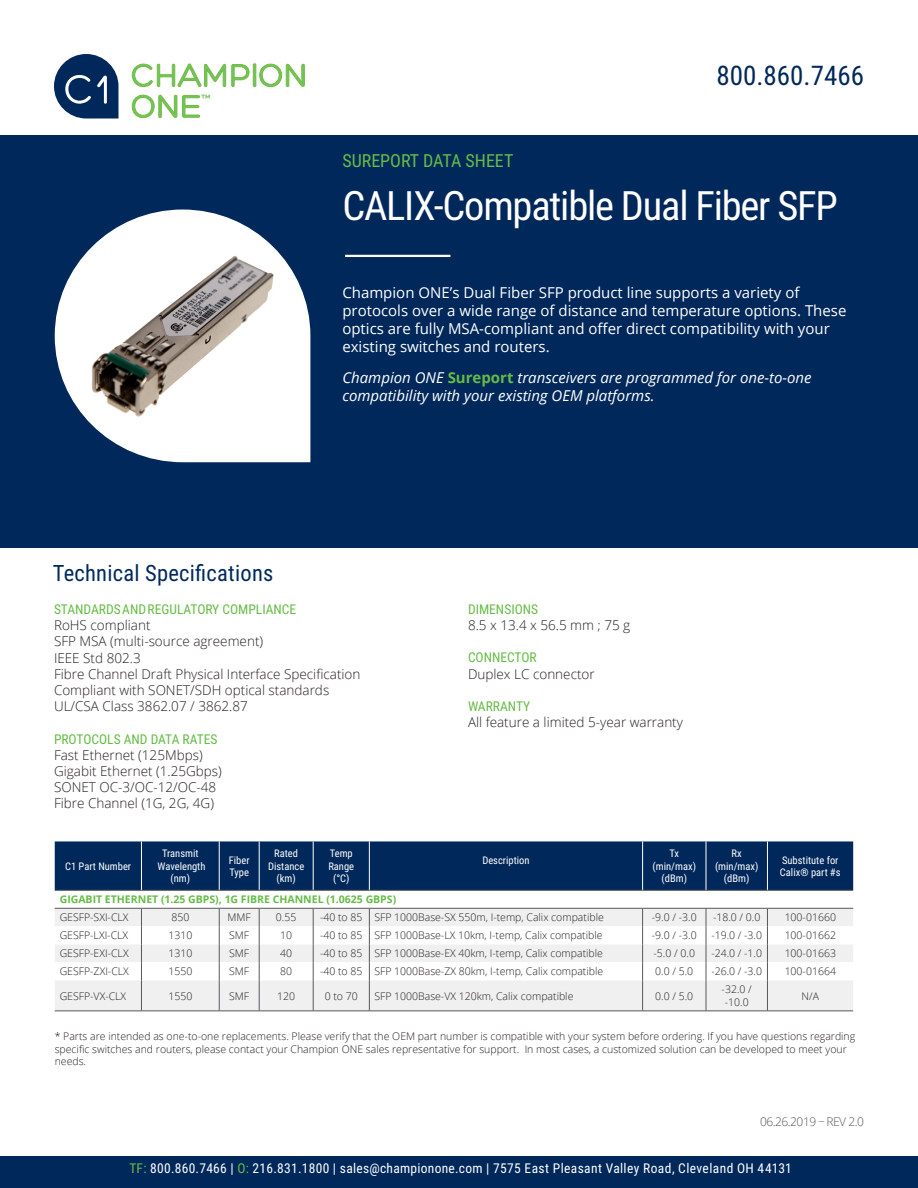
<style>
.page{position:relative;width:918px;height:1188px;background:#fff}
.page>*{position:absolute;margin:0;border:0;box-sizing:border-box;transform-origin:0 0}
.t1{font:40.5px "Roboto Condensed";letter-spacing:-.03em;color:#fff}
.t2{font:27px "Roboto Condensed";color:#00285b}
.t3{font:22.5px "Roboto Condensed";letter-spacing:.01em;color:#00285b}
.t4{font:18px "Roboto Condensed";color:#65bc46}
.Intro_Challenge_Text{font:15px/18px "Open Sans";color:#fff}
.Intro_Challenge_Text-2{font:italic 15px/18px "Open Sans";color:#fff}
.t5{font:300 13.5px "Open Sans";color:#231f20}
.t6{font:13.5px "Roboto Condensed";letter-spacing:.02em;color:#fff}
.t7{font:13.5px "Roboto Condensed";color:#65bc46}
.t8{font:300 12px "Open Sans";letter-spacing:-.04em;color:#57585a}
.t9{font:300 10.5px/12.6px "Open Sans";color:#231f20;text-align:center}
.t10{font:10.5px/12.6px "Roboto Condensed";color:#fff;text-align:center}
.t11{font:700 10.5px "Open Sans";color:#65bc46}
.s1{font-weight:700;font-style:normal;color:#65bc46}
.s2{color:#65bc46}
</style>
<div class="page">
<svg style="left:132px;top:63px;width:173px;height:24px"></svg>
<svg style="left:132px;top:94px;width:78px;height:24px"></svg>
<svg style="left:54px;top:54px;width:65px;height:65px"></svg>
<div style="left:0;top:135px;width:918px;height:413px;background:#00285b"></div>
<svg style="left:55px;top:210px;width:255px;height:252px;fill:#fff"></svg>
<hr style="left:345px;top:255px;width:105px;height:2px;background:#fff">
<div style="left:0;top:1157px;width:918px;height:31px;background:#00285b"></div>
<img style="left:89px;top:252px;width:187px;height:168px">
<div style="left:55px;top:841px;width:798px;height:49px;background:#00285b"></div>
<div style="left:55px;top:980px;width:798px;height:31px;background:#f0f0f1"></div>
<hr style="left:141px;top:841px;width:1px;height:49px;background:#fff">
<hr style="left:219px;top:841px;width:1px;height:49px;background:#fff">
<hr style="left:259px;top:841px;width:1px;height:49px;background:#fff">
<hr style="left:313px;top:841px;width:1px;height:49px;background:#fff">
<hr style="left:369px;top:841px;width:1px;height:49px;background:#fff">
<hr style="left:642px;top:841px;width:1px;height:49px;background:#fff">
<hr style="left:706px;top:841px;width:1px;height:49px;background:#fff">
<hr style="left:767px;top:841px;width:1px;height:49px;background:#fff">
<hr style="left:55px;top:890px;width:86px;height:1px;background:#57585a">
<hr style="left:141px;top:890px;width:78px;height:1px;background:#57585a">
<hr style="left:219px;top:890px;width:40px;height:1px;background:#57585a">
<hr style="left:259px;top:890px;width:54px;height:1px;background:#57585a">
<hr style="left:313px;top:890px;width:56px;height:1px;background:#57585a">
<hr style="left:369px;top:890px;width:274px;height:1px;background:#57585a">
<hr style="left:643px;top:890px;width:63px;height:1px;background:#57585a">
<hr style="left:706px;top:890px;width:61px;height:1px;background:#57585a">
<hr style="left:767px;top:890px;width:86px;height:1px;background:#57585a">
<svg style="left:55px;top:908px;width:798px;height:72px"></svg>
<hr style="left:141px;top:980px;width:1px;height:31px;background:#57585a">
<hr style="left:219px;top:980px;width:1px;height:31px;background:#57585a">
<hr style="left:259px;top:980px;width:1px;height:31px;background:#57585a">
<hr style="left:313px;top:980px;width:1px;height:31px;background:#57585a">
<hr style="left:369px;top:980px;width:1px;height:31px;background:#57585a">
<hr style="left:642px;top:980px;width:1px;height:31px;background:#57585a">
<hr style="left:706px;top:980px;width:1px;height:31px;background:#57585a">
<hr style="left:767px;top:980px;width:1px;height:31px;background:#57585a">
<hr style="left:55px;top:1011px;width:86px;height:1px;background:#57585a">
<hr style="left:141px;top:1011px;width:78px;height:1px;background:#57585a">
<hr style="left:219px;top:1011px;width:40px;height:1px;background:#57585a">
<hr style="left:259px;top:1011px;width:54px;height:1px;background:#57585a">
<hr style="left:313px;top:1011px;width:56px;height:1px;background:#57585a">
<hr style="left:369px;top:1011px;width:274px;height:1px;background:#57585a">
<hr style="left:643px;top:1011px;width:63px;height:1px;background:#57585a">
<hr style="left:706px;top:1011px;width:61px;height:1px;background:#57585a">
<hr style="left:767px;top:1011px;width:86px;height:1px;background:#57585a">
<p class="t4" style="left:342px;top:148px;width:173px">SUREPORT DATA SHEET</p>
<h2 class="t2" style="left:717px;top:56px;width:149px">800.860.7466</h2>
<p class="t1" style="left:342px;top:178px;width:497px">CALIX-Compatible Dual Fiber SFP</p>
<p class="t3" style="left:53px;top:557px;width:222px">Technical Specifications</p>
<p class="Intro_Challenge_Text" style="left:342px;top:283px;width:506px">Champion ONE’s Dual Fiber SFP product line supports a variety of protocols over a wide range of distance and temperature options. These optics are fully MSA-compliant and offer direct compatibility with your existing switches and routers.</p>
<p class="Intro_Challenge_Text-2" style="left:342px;top:369px;width:471px">Champion ONE <span class="s1">Sureport</span> transceivers are programmed for one-to-one compatibility with your existing OEM platforms.</p>
<p class="t7" style="left:54px;top:600px;width:244px">STANDARDS AND REGULATORY COMPLIANCE</p>
<p class="t5" style="left:54px;top:616px;width:98px">RoHS compliant</p>
<p class="t5" style="left:54px;top:632px;width:211px">SFP MSA (multi-source agreement)</p>
<p class="t5" style="left:54px;top:649px;width:88px">IEEE Std 802.3</p>
<p class="t5" style="left:54px;top:665px;width:308px">Fibre Channel Draft Physical Interface Specification</p>
<p class="t5" style="left:54px;top:681px;width:277px">Compliant with SONET/SDH optical standards</p>
<p class="t5" style="left:54px;top:697px;width:195px">UL/CSA Class 3862.07 / 3862.87</p>
<p class="t7" style="left:54px;top:729px;width:165px">PROTOCOLS AND DATA RATES</p>
<p class="t5" style="left:54px;top:746px;width:150px">Fast Ethernet (125Mbps)</p>
<p class="t5" style="left:54px;top:762px;width:169px">Gigabit Ethernet (1.25Gbps)</p>
<p class="t5" style="left:54px;top:778px;width:164px">SONET OC-3/OC-12/OC-48</p>
<p class="t5" style="left:54px;top:794px;width:162px">Fibre Channel (1G, 2G, 4G)</p>
<p class="t7" style="left:468px;top:600px;width:72px">DIMENSIONS</p>
<p class="t5" style="left:468px;top:616px;width:164px">8.5 x 13.4 x 56.5 mm ; 75 g</p>
<p class="t7" style="left:468px;top:648px;width:70px">CONNECTOR</p>
<p class="t5" style="left:468px;top:665px;width:128px">Duplex LC connector</p>
<p class="t7" style="left:468px;top:697px;width:64px">WARRANTY</p>
<p class="t5" style="left:468px;top:713px;width:217px">All feature a limited 5-year warranty</p>
<p class="t10" style="left:65px;top:859px;width:68px">C1 Part Number</p>
<p class="t10" style="left:162px;top:847px;width:38px">Transmit</p>
<p class="t10" style="left:158px;top:859px;width:49px">Wavelength (nm)</p>
<p class="t10" style="left:229px;top:853px;width:22px">Fiber</p>
<p class="t10" style="left:229px;top:866px;width:21px">Type</p>
<p class="t10" style="left:268px;top:847px;width:38px">Rated<br>Distance</p>
<p class="t10" style="left:277px;top:872px;width:21px">(km)</p>
<p class="t10" style="left:328px;top:847px;width:27px;text-align:left">Temp<br>Range</p>
<p class="t10" style="left:333px;top:872px;width:18px">(°C)</p>
<p class="t10" style="left:482px;top:853px;width:49px">Description</p>
<p class="t10" style="left:669px;top:847px;width:11px">Tx</p>
<p class="t10" style="left:653px;top:859px;width:45px">(min/max) (dBm)</p>
<p class="t10" style="left:732px;top:847px;width:12px">Rx</p>
<p class="t10" style="left:715px;top:859px;width:45px">(min/max) (dBm)</p>
<p class="t10" style="left:780px;top:853px;width:62px;text-align:left">Substitute for<br>Calix® part #s</p>
<p class="t11" style="left:60px;top:892px;width:338px">GIGABIT ETHERNET (1.25 GBPS), 1G FIBRE CHANNEL (1.0625 GBPS)</p>
<p class="t9" style="left:60px;top:911px;width:70px">GESFP-SXI-CLX</p>
<p class="t9" style="left:171px;top:911px;width:19px">850</p>
<p class="t9" style="left:228px;top:911px;width:25px">MMF</p>
<p class="t9" style="left:276px;top:911px;width:22px">0.55</p>
<p class="t9" style="left:320px;top:911px;width:44px">-40 to 85</p>
<p class="t9" style="left:374px;top:911px;width:231px">SFP 1000Base-SX 550m, I-temp, Calix compatible</p>
<p class="t9" style="left:652px;top:911px;width:46px">-9.0 / -3.0</p>
<p class="t9" style="left:713px;top:911px;width:49px">-18.0 / 0.0</p>
<p class="t9" style="left:785px;top:911px;width:53px">100-01660</p>
<p class="t9" style="left:60px;top:929px;width:70px">GESFP-LXI-CLX</p>
<p class="t9" style="left:168px;top:929px;width:25px">1310</p>
<p class="t9" style="left:229px;top:929px;width:22px">SMF</p>
<p class="t9" style="left:280px;top:929px;width:13px">10</p>
<p class="t9" style="left:320px;top:929px;width:44px">-40 to 85</p>
<p class="t9" style="left:374px;top:929px;width:230px">SFP 1000Base-LX 10km, I-temp, Calix compatible</p>
<p class="t9" style="left:652px;top:929px;width:46px">-9.0 / -3.0</p>
<p class="t9" style="left:711px;top:929px;width:52px">-19.0 / -3.0</p>
<p class="t9" style="left:785px;top:929px;width:53px">100-01662</p>
<p class="t9" style="left:60px;top:947px;width:70px">GESFP-EXI-CLX</p>
<p class="t9" style="left:168px;top:947px;width:25px">1310</p>
<p class="t9" style="left:229px;top:947px;width:22px">SMF</p>
<p class="t9" style="left:280px;top:947px;width:13px">40</p>
<p class="t9" style="left:320px;top:947px;width:44px">-40 to 85</p>
<p class="t9" style="left:374px;top:947px;width:230px">SFP 1000Base-EX 40km, I-temp, Calix compatible</p>
<p class="t9" style="left:654px;top:947px;width:43px">-5.0 / 0.0</p>
<p class="t9" style="left:711px;top:947px;width:52px">-24.0 / -1.0</p>
<p class="t9" style="left:785px;top:947px;width:53px">100-01663</p>
<p class="t9" style="left:60px;top:965px;width:71px">GESFP-ZXI-CLX</p>
<p class="t9" style="left:168px;top:965px;width:25px">1550</p>
<p class="t9" style="left:229px;top:965px;width:22px">SMF</p>
<p class="t9" style="left:280px;top:965px;width:13px">80</p>
<p class="t9" style="left:320px;top:965px;width:44px">-40 to 85</p>
<p class="t9" style="left:374px;top:965px;width:230px">SFP 1000Base-ZX 80km, I-temp, Calix compatible</p>
<p class="t9" style="left:655px;top:965px;width:40px">0.0 / 5.0</p>
<p class="t9" style="left:711px;top:965px;width:52px">-26.0 / -3.0</p>
<p class="t9" style="left:785px;top:965px;width:53px">100-01664</p>
<p class="t9" style="left:60px;top:989px;width:68px">GESFP-VX-CLX</p>
<p class="t9" style="left:168px;top:989px;width:25px">1550</p>
<p class="t9" style="left:229px;top:989px;width:22px">SMF</p>
<p class="t9" style="left:277px;top:989px;width:19px">120</p>
<p class="t9" style="left:325px;top:989px;width:35px">0 to 70</p>
<p class="t9" style="left:374px;top:989px;width:201px">SFP 1000Base-VX 120km, Calix compatible</p>
<p class="t9" style="left:655px;top:989px;width:40px">0.0 / 5.0</p>
<p class="t9" style="left:722px;top:983px;width:32px">-32.0 / -10.0</p>
<p class="t9" style="left:802px;top:989px;width:19px">N/A</p>
<p class="t9" style="left:55px;top:1030px;width:802px;text-align:left">* Parts are intended as one-to-one replacements. Please verify that the OEM part number is compatible with your system before ordering. If you have questions regarding specific switches and routers, please contact your Champion ONE sales representative for support. In most cases, a customized solution can be developed to meet your needs.</p>
<p class="t8" style="left:760px;top:1114px;width:105px">06.26.2019 – REV 2.0</p>
<p class="t6" style="left:129px;top:1159px;width:664px"><span class="s2">TF:</span> 800.860.7466 | <span class="s2">O:</span> 216.831.1800 | sales@championone.com | 7575 East Pleasant Valley Road, Cleveland OH 44131</p>
</div>
